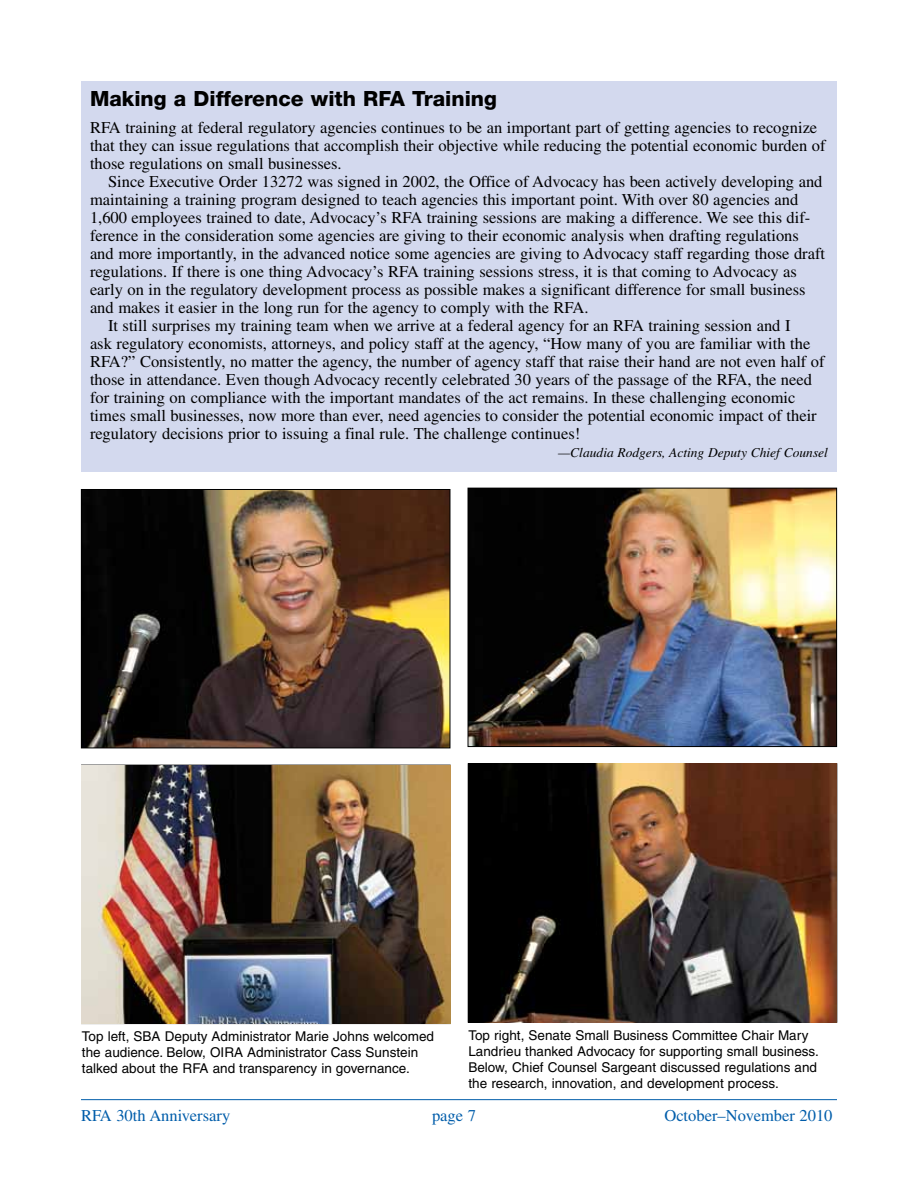
<style>
.page{position:relative;width:918px;height:1188px;background:#fff}
.page>*{position:absolute;margin:0;border:0;box-sizing:border-box;transform-origin:0 0}
._6{font:800 21px "Helvetica Neue";color:#000}
._7{font:16.5px/18px "Times";color:#000}
._7FIRST{font:16.5px/18px "Times";color:#000}
.t1{font:16.5px "Times";color:#005daa}
._9{font:13.5px/16.2px "Helvetica";color:#000}
.author{font:italic 13.5px "Times";color:#000}
</style>
<div class="page">
<hr style="left:81px;top:1099px;width:756px;height:1px;background:#005daa">
<div style="left:81px;top:81px;width:756px;height:391px;background:#d3d9ee"></div>
<img style="left:83px;top:491px;width:365px;height:255px">
<div style="left:81px;top:489px;width:369px;height:259px;border:1px solid #000"></div>
<img style="left:82px;top:765px;width:368px;height:259px">
<img style="left:470px;top:490px;width:365px;height:255px">
<div style="left:468px;top:488px;width:369px;height:259px;border:1px solid #000"></div>
<img style="left:468px;top:764px;width:369px;height:258px">
<p class="_6" style="left:90px;top:86px;width:409px">Making a Difference with RFA Training</p>
<p class="_7FIRST" style="left:90px;top:118px;width:737px">RFA training at federal regulatory agencies continues to be an important part of getting agencies to recognize that they can issue regulations that accomplish their objective while reducing the potential economic burden of those regulations on small businesses.</p>
<p class="_7" style="left:90px;top:172px;width:737px;text-indent:18px">Since Executive Order 13272 was signed in 2002, the Office of Advocacy has been actively developing and maintaining a training program designed to teach agencies this important point. With over 80 agencies and 1,600 employees trained to date, Advocacy’s RFA training sessions are making a difference. We see this dif&shy;ference in the consideration some agencies are giving to their economic analysis when drafting regulations and more importantly, in the advanced notice some agencies are giving to Advocacy staff regarding those draft regulations. If there is one thing Advocacy’s RFA training sessions stress, it is that coming to Advocacy as early on in the regulatory development process as possible makes a significant difference for small business and makes it easier in the long run for the agency to comply with the RFA.</p>
<p class="_7" style="left:90px;top:316px;width:736px;text-indent:18px">It still surprises my training team when we arrive at a federal agency for an RFA training session and I<br>ask regulatory economists, attorneys, and policy staff at the agency, “How many of you are familiar with the RFA?” Consistently, no matter the agency, the number of agency staff that raise their hand are not even half of those in attendance. Even though Advocacy recently celebrated 30 years of the passage of the RFA, the need for training on compliance with the important mandates of the act remains. In these challenging economic times small businesses, now more than ever, need agencies to consider the potential economic impact of their regulatory decisions prior to issuing a final rule. The challenge continues!</p>
<p class="author" style="left:558px;top:445px;width:271px">—Claudia Rodgers, Acting Deputy Chief Counsel</p>
<p class="_9" style="left:82px;top:1028px;width:354px">Top left, SBA Deputy Administrator Marie Johns welcomed the audience. Below, OIRA Administrator Cass Sunstein talked about the RFA and transparency in governance.</p>
<p class="_9" style="left:468px;top:1027px;width:352px">Top right, Senate Small Business Committee Chair Mary Landrieu thanked Advocacy for supporting small business.<br>Below, Chief Counsel Sargeant discussed regulations and the research, innovation, and development process.</p>
<p class="t1" style="left:81px;top:1106px;width:151px">RFA 30th Anniversary</p>
<p class="t1" style="left:432px;top:1106px;width:45px">page 7</p>
<p class="t1" style="left:664px;top:1106px;width:170px">October–November 2010</p>
</div>
